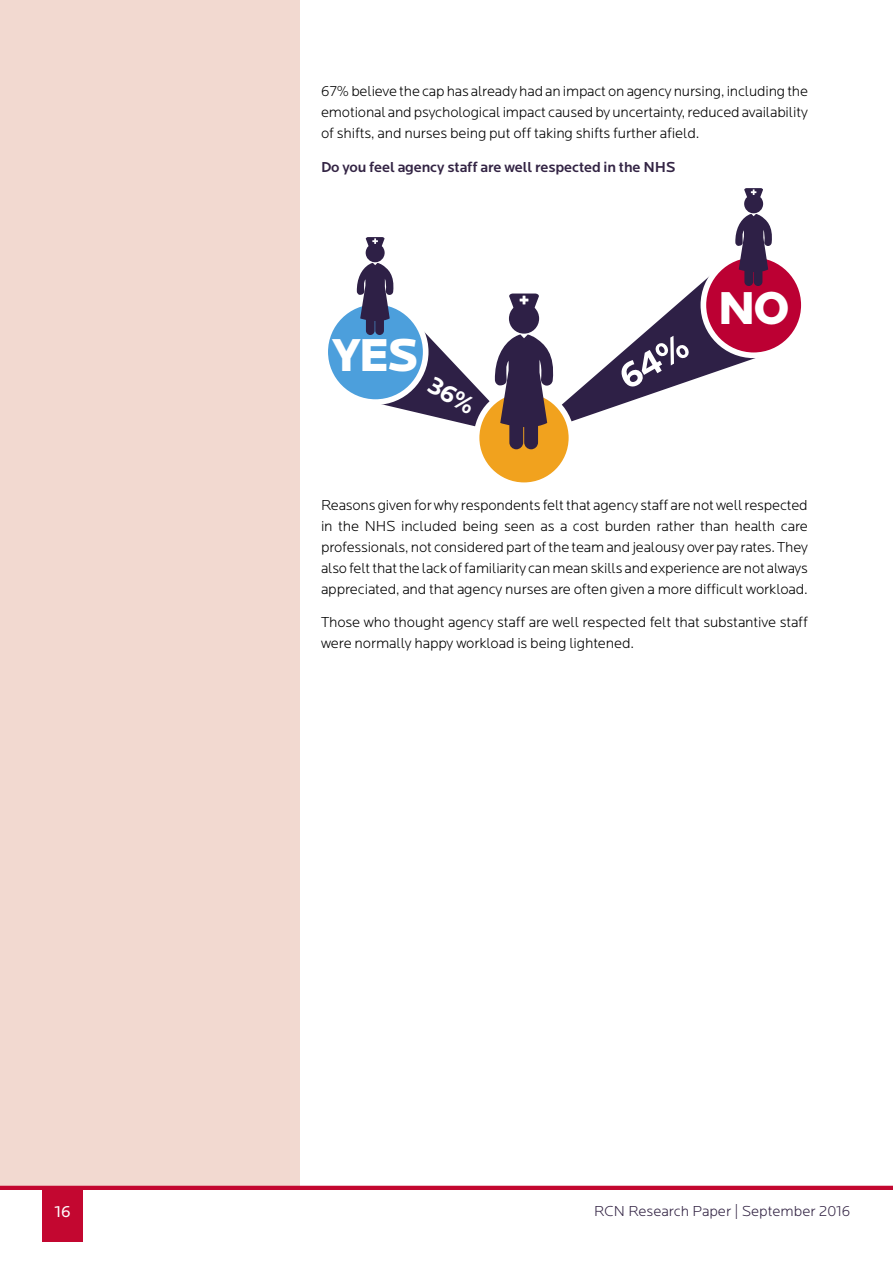
<style>
.page{position:relative;width:893px;height:1263px;background:#fff}
.page>*{position:absolute;margin:0;border:0;box-sizing:border-box;transform-origin:0 0}
.t1{font:900 47.85px "Locator";color:#fff}
.t2{font:16.5px "Locator";color:#fff}
.t3{font:300 15px/21px "Locator";letter-spacing:-.01em;color:#000;text-align:justify}
.t4{font:500 15px "Locator";letter-spacing:-.01em;color:#332444}
.t5{font:300 15px "Locator";color:#332444}
</style>
<div class="page">
<div style="left:0;top:0;width:300px;height:1188px;background:#f2d9d0"></div>
<div style="left:43px;top:1188px;width:40px;height:53px;background:#c30730"></div>
<hr style="left:0;top:1186px;width:893px;height:4px;background:#c30730">
<svg style="left:561px;top:276px;width:195px;height:146px"></svg>
<div style="left:477px;top:390px;width:94px;height:95px;background:#f1a21e;border-radius:50%"></div>
<div style="left:474px;top:388px;width:100px;height:100px;border:6px solid #fff;border-radius:50%"></div>
<div style="left:703px;top:255px;width:101px;height:100px;background:#bc0033;border-radius:50%"></div>
<div style="left:701px;top:252px;width:106px;height:106px;border:6px solid #fff;border-radius:50%"></div>
<svg style="left:325px;top:302px;width:101px;height:100px"></svg>
<div style="left:322px;top:299px;width:106px;height:106px;border:6px solid #fff;border-radius:50%"></div>
<div style="left:366px;top:243px;width:19px;height:19px;background:#2e2046;border-radius:50%"></div>
<svg style="left:366px;top:237px;width:18px;height:9px"></svg>
<div style="left:744px;top:194px;width:19px;height:19px;background:#2e2046;border-radius:50%"></div>
<svg style="left:735px;top:214px;width:38px;height:72px"></svg>
<svg style="left:744px;top:188px;width:19px;height:9px"></svg>
<svg style="left:349px;top:263px;width:206px;height:186px"></svg>
<svg style="left:617px;top:332px;width:74px;height:58px;background:#45395a"></svg>
<p class="t3" style="left:321px;top:81px;width:489px">67% believe the cap has already had an impact on agency nursing, including the emotional and psychological impact caused by uncertainty, reduced availability of shifts, and nurses being put off taking shifts further afield.</p>
<p class="t4" style="left:321px;top:159px;width:356px">Do you feel agency staff are well respected in the NHS</p>
<h1 class="t1" style="left:332px;top:327px;width:88px">YES</h1>
<h1 class="t1" style="left:717px;top:279px;width:74px">NO</h1>
<p class="t3" style="left:321px;top:495px;width:488px">Reasons given for why respondents felt that agency staff are not well respected in the NHS included being seen as a cost burden rather than health care professionals, not considered part of the team and jealousy over pay rates. They also felt that the lack of familiarity can mean skills and experience are not always appreciated, and that agency nurses are often given a more difficult workload.</p>
<p class="t3" style="left:321px;top:612px;width:488px">Those who thought agency staff are well respected felt that substantive staff were normally happy workload is being lightened.</p>
<p class="t2" style="left:54px;top:1203px;width:18px">16</p>
<p class="t5" style="left:594px;top:1203px;width:258px">RCN Research Paper | September 2016</p>
</div>
